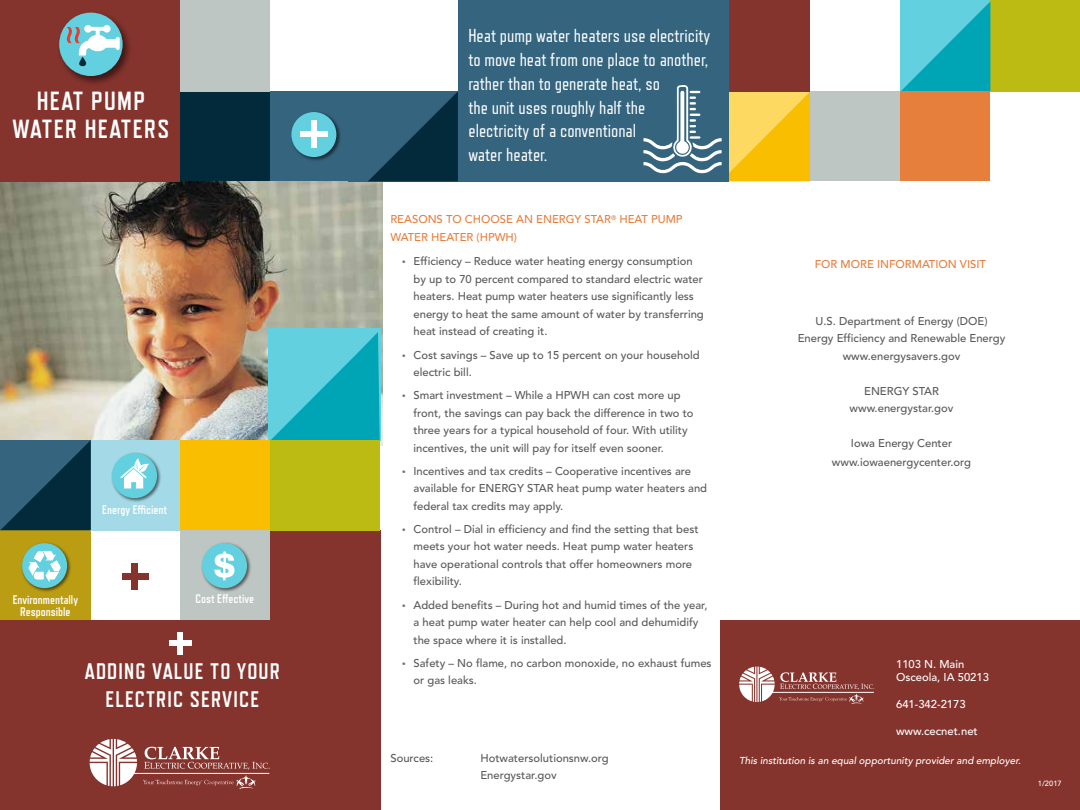
<style>
.page{position:relative;width:1080px;height:810px;background:#fff}
.page>*{position:absolute;margin:0;border:0;box-sizing:border-box;transform-origin:0 0}
.t1{font:700 26.25px/27.5px "Refrigerator Deluxe";letter-spacing:.05em;color:#fff;text-align:center}
.t2{font:700 22.5px/27.5px "Refrigerator Deluxe";letter-spacing:.05em;color:#fff;text-align:center}
.t3{font:18.75px/23.8px "Refrigerator Deluxe";color:#fff}
.t4{font:700 12.5px/12.5px "Refrigerator Deluxe";color:#fff;text-align:center}
.t5{font:500 11.25px/17.5px "Avenir";color:#58595b}
.t6{font:500 11.25px/17.5px "Avenir";color:#e67e3c}
.t7{font:500 11.25px/13.5px "Avenir";color:#fff}
.t8{font:500 10px "Avenir";color:#fff}
.t9{font:500 7.5px "Avenir";color:#fff}
.s1{font-family:"Myriad Pro";font-weight:400;font-size:12.5px;color:#6d6e71}
</style>
<div class="page">
<img style="left:0;top:181px;width:382px;height:265px">
<div style="left:0;top:0;width:180px;height:181px;background:#85332d"></div>
<div style="left:180px;top:91px;width:90px;height:90px;background:#022a3a"></div>
<div style="left:268px;top:328px;width:113px;height:113px;background:#63d0df"></div>
<svg style="left:271px;top:332px;width:109px;height:108px"></svg>
<div style="left:0;top:620px;width:381px;height:190px;background:#85332d"></div>
<div style="left:180px;top:440px;width:90px;height:90px;background:#f9be00"></div>
<div style="left:270px;top:530px;width:111px;height:90px;background:#85332d"></div>
<div style="left:270px;top:440px;width:110px;height:90px;background:#bbbb14"></div>
<div style="left:122px;top:573px;width:27px;height:6px;background:#85332d"></div>
<div style="left:132px;top:563px;width:6px;height:27px;background:#85332d"></div>
<div style="left:180px;top:530px;width:90px;height:90px;background:#bec6c3"></div>
<div style="left:0;top:530px;width:91px;height:90px;background:#bb9d13"></div>
<div style="left:90px;top:440px;width:90px;height:90px;background:#a4dae7"></div>
<div style="left:169px;top:640px;width:23px;height:6px;background:#fff"></div>
<div style="left:178px;top:632px;width:5px;height:22px;background:#fff"></div>
<div style="left:270px;top:91px;width:109px;height:90px;background:#35647e"></div>
<div style="left:290px;top:111px;width:51px;height:51px;background:#000;opacity:.55"></div>
<div style="left:291px;top:112px;width:45px;height:45px;background:#63d0df;border-radius:50%"></div>
<div style="left:311px;top:120px;width:6px;height:28px;background:#fff"></div>
<div style="left:301px;top:131px;width:27px;height:6px;background:#fff"></div>
<div style="left:57px;top:10px;width:76px;height:77px;background:#000;opacity:.55"></div>
<div style="left:59px;top:13px;width:64px;height:63px;background:#63d0df;border-radius:50%"></div>
<svg style="left:67px;top:25px;width:53px;height:42px"></svg>
<div style="left:180px;top:0;width:90px;height:91px;background:#bec6c3"></div>
<svg style="left:0;top:440px;width:91px;height:90px;background:#1b475c"></svg>
<div style="left:111px;top:452px;width:51px;height:51px;background:#000;opacity:.55"></div>
<div style="left:112px;top:453px;width:45px;height:45px;background:#63d0df;border-radius:50%"></div>
<svg style="left:120px;top:458px;width:29px;height:30px"></svg>
<div style="left:21px;top:542px;width:51px;height:51px;background:#000;opacity:.55"></div>
<div style="left:22px;top:543px;width:45px;height:45px;background:#63d0df;border-radius:50%"></div>
<svg style="left:29px;top:551px;width:31px;height:31px"></svg>
<div style="left:201px;top:542px;width:51px;height:51px;background:#000;opacity:.55"></div>
<div style="left:202px;top:543px;width:45px;height:45px;background:#63d0df;border-radius:50%"></div>
<svg style="left:214px;top:552px;width:20px;height:28px"></svg>
<svg style="left:90px;top:739px;width:47px;height:47px"></svg>
<hr style="left:133px;top:773px;width:136px;height:1px;background:#fff">
<svg style="left:143px;top:747px;width:127px;height:42px"></svg>
<div style="left:990px;top:0;width:90px;height:91px;background:#bbbb14"></div>
<div style="left:720px;top:620px;width:360px;height:190px;background:#85332d"></div>
<div style="left:720px;top:0;width:90px;height:91px;background:#85332d"></div>
<svg style="left:900px;top:1px;width:90px;height:90px;background:#33bbca"></svg>
<div style="left:810px;top:91px;width:90px;height:90px;background:#bec6c3"></div>
<div style="left:900px;top:91px;width:90px;height:90px;background:#e67e3c"></div>
<div style="left:458px;top:0;width:271px;height:181px;background:#35647e"></div>
<svg style="left:643px;top:85px;width:167px;height:96px"></svg>
<svg style="left:368px;top:91px;width:90px;height:90px;background:#1b475c"></svg>
<svg style="left:739px;top:667px;width:135px;height:37px"></svg>
<h1 class="t1" style="left:12px;top:87px;width:158px">HEAT PUMP<br>WATER HEATERS</h1>
<p class="t4" style="left:102px;top:503px;width:66px">Energy Efficient</p>
<p class="t4" style="left:13px;top:593px;width:67px">Environmentally<br>Responsible</p>
<p class="t4" style="left:195px;top:593px;width:60px">Cost Effective</p>
<h2 class="t2" style="left:85px;top:658px;width:197px">ADDING VALUE TO YOUR<br>ELECTRIC SERVICE</h2>
<h3 class="t3" style="left:468px;top:24px;width:243px">Heat pump water heaters use electricity to move heat from one place to another, rather than to generate heat, so<br>the unit uses roughly half the electricity of a conventional<br>water heater.</h3>
<p class="t6" style="left:390px;top:211px;width:294px">REASONS TO CHOOSE AN ENERGY STAR<sup>®</sup> HEAT PUMP<br>WATER HEATER (HPWH)</p>
<p class="t5" style="left:402px;top:253px;width:292px"><span class="s1">•</span> Efficiency – Reduce water heating energy consumption</p>
<p class="t6" style="left:815px;top:256px;width:173px">FOR MORE INFORMATION VISIT</p>
<p class="t5" style="left:414px;top:271px;width:292px">by up to 70 percent compared to standard electric water heaters. Heat pump water heaters use significantly less energy to heat the same amount of water by transferring heat instead of creating it.</p>
<p class="t5" style="left:414px;top:346px;width:288px;text-indent:-11px"><span class="s1">•</span> Cost savings – Save up to 15 percent on your household electric bill.</p>
<p class="t5" style="left:414px;top:387px;width:282px;text-indent:-11px"><span class="s1">•</span> Smart investment – While a HPWH can cost more up front, the savings can pay back the difference in two to three years for a typical household of four. With utility incentives, the unit will pay for itself even sooner.</p>
<p class="t5" style="left:414px;top:462px;width:295px;text-indent:-11px"><span class="s1">•</span> Incentives and tax credits – Cooperative incentives are available for ENERGY STAR heat pump water heaters and federal tax credits may apply.</p>
<p class="t5" style="left:414px;top:521px;width:287px;text-indent:-11px"><span class="s1">•</span> Control – Dial in efficiency and find the setting that best meets your hot water needs. Heat pump water heaters have operational controls that offer homeowners more flexibility.</p>
<p class="t5" style="left:414px;top:596px;width:296px;text-indent:-11px"><span class="s1">•</span> Added benefits – During hot and humid times of the year, a heat pump water heater can help cool and dehumidify the space where it is installed.</p>
<p class="t5" style="left:414px;top:654px;width:300px;text-indent:-11px"><span class="s1">•</span> Safety – No flame, no carbon monoxide, no exhaust fumes or gas leaks.</p>
<p class="t5" style="left:798px;top:312px;width:209px;text-align:center">U.S. Department of Energy (DOE)<br>Energy Efficiency and Renewable Energy www.energysavers.gov</p>
<p class="t5" style="left:850px;top:383px;width:105px;text-align:center">ENERGY STAR www.energystar.gov</p>
<p class="t5" style="left:832px;top:434px;width:141px;line-height:18.8px;text-align:center">Iowa Energy Center www.iowaenergycenter.org</p>
<p class="t7" style="left:896px;top:657px;width:94px">1103 N. Main<br>Osceola, IA 50213</p>
<p class="t7" style="left:896px;top:698px;width:71px">641-342-2173</p>
<p class="t7" style="left:896px;top:725px;width:83px">www.cecnet.net</p>
<p class="t5" style="left:390px;top:749px;width:44px">Sources:</p>
<p class="t5" style="left:480px;top:749px;width:130px">Hotwatersolutionsnw.org<br>Energystar.gov</p>
<p class="t8" style="left:739px;top:755px;width:285px">This institution is an equal opportunity provider and employer.</p>
<p class="t9" style="left:1038px;top:779px;width:25px">1/2017</p>
</div>
